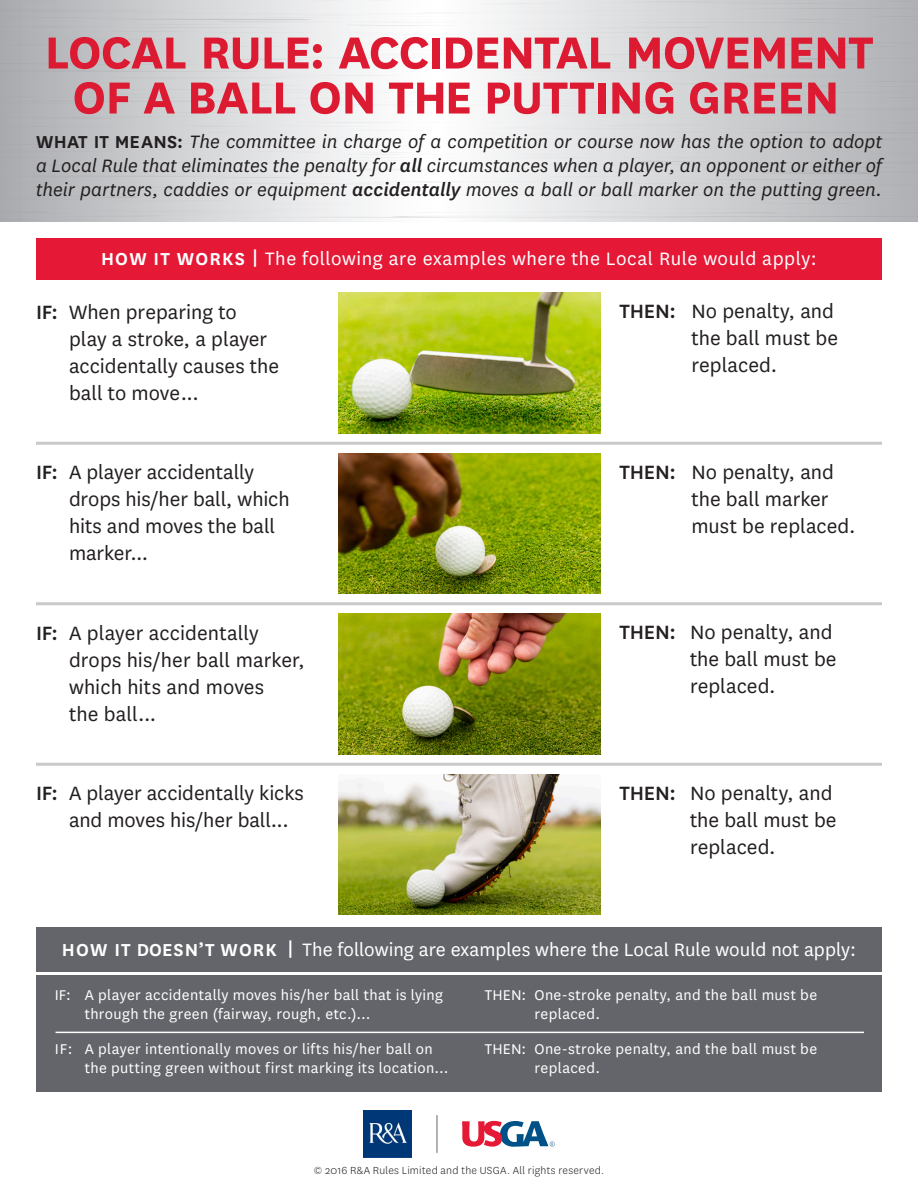
<style>
.page{position:relative;width:918px;height:1188px;background:#fff}
.page>*{position:absolute;margin:0;border:0;box-sizing:border-box;transform-origin:0 0}
.Normal__Web{font:700 52.5px/45px "National";letter-spacing:-.02em;color:#dc1a32;text-align:center}
.Normal__Web-2{font:22.5px/27px "National";color:#231f20}
.Normal__Web-3{font:italic 21px/24px "National";color:#231f20;text-align:justify}
.Normal__Web-4{font:21px "National";letter-spacing:.01em;color:#fff}
.Normal__Web-5{font:16.5px/18.8px "National";letter-spacing:.02em;color:#fff}
.t1{font:300 12px "National";letter-spacing:.02em;color:#231f20}
.s1{font-weight:600;font-style:normal;font-size:20.25px}
.s2{font-weight:500}
.s3{font-weight:600;font-size:20.25px}
.s4{font-weight:600;font-size:23.25px}
</style>
<div class="page">
<svg style="left:0;top:0;width:918px;height:222px"></svg>
<div style="left:36px;top:238px;width:846px;height:42px;background:#e51836"></div>
<img style="left:338px;top:292px;width:263px;height:142px">
<img style="left:338px;top:613px;width:263px;height:141px">
<img style="left:338px;top:453px;width:263px;height:141px">
<img style="left:338px;top:774px;width:263px;height:141px">
<div style="left:36px;top:976px;width:846px;height:116px;background:#63656a"></div>
<div style="left:36px;top:927px;width:846px;height:45px;background:#63656a"></div>
<hr style="left:56px;top:1032px;width:808px;height:1px;background:#fff">
<hr style="left:36px;top:763px;width:846px;height:3px;background:#c8c9c9">
<hr style="left:36px;top:602px;width:846px;height:3px;background:#c8c9c9">
<hr style="left:36px;top:442px;width:846px;height:3px;background:#c8c9c9">
<img style="left:363px;top:1111px;width:49px;height:47px">
<svg style="left:462px;top:1121px;width:93px;height:26px"></svg>
<hr style="left:437px;top:1115px;width:1px;height:38px;background:#63656a">
<p class="Normal__Web" style="left:45px;top:26px;width:830px">LOCAL RULE: ACCIDENTAL MOVEMENT<br>OF A BALL ON THE PUTTING GREEN</p>
<p class="Normal__Web-3" style="left:36px;top:129px;width:848px"><span class="s1">WHAT IT MEANS:</span> The committee in charge of a competition or course now has the option to adopt a Local Rule that eliminates the penalty for <span class="s2">all</span> circumstances when a player, an opponent or either of their partners, caddies or equipment <span class="s2">accidentally</span> moves a ball or ball marker on the putting green.</p>
<p class="Normal__Web-4" style="left:101px;top:245px;width:717px"><span class="s3">HOW IT WORKS</span> <span class="s4">|</span> The following are examples where the Local Rule would apply:</p>
<p class="Normal__Web-2" style="left:69px;top:298px;width:212px;text-indent:-33px"><span class="s2">IF:</span> When preparing to play a stroke, a player accidentally causes the ball to move...</p>
<p class="Normal__Web-2" style="left:692px;top:297px;width:148px;text-indent:-72px"><span class="s2">THEN:</span> No penalty, and the ball must be replaced.</p>
<p class="Normal__Web-2" style="left:69px;top:458px;width:222px;text-indent:-33px"><span class="s2">IF:</span> A player accidentally drops his/her ball, which hits and moves the ball marker...</p>
<p class="Normal__Web-2" style="left:692px;top:457px;width:166px;text-indent:-72px"><span class="s2">THEN:</span> No penalty, and the ball marker must be replaced.</p>
<p class="Normal__Web-2" style="left:69px;top:619px;width:237px;text-indent:-33px"><span class="s2">IF:</span> A player accidentally drops his/her ball marker, which hits and moves<br>the ball...</p>
<p class="Normal__Web-2" style="left:690px;top:618px;width:148px;text-indent:-70px"><span class="s2">THEN:</span> No penalty, and the ball must be replaced.</p>
<p class="Normal__Web-2" style="left:69px;top:779px;width:236px;text-indent:-33px"><span class="s2">IF:</span> A player accidentally kicks and moves his/her ball...</p>
<p class="Normal__Web-2" style="left:690px;top:778px;width:148px;text-indent:-70px"><span class="s2">THEN:</span> No penalty, and the ball must be replaced.</p>
<p class="Normal__Web-4" style="left:62px;top:936px;width:796px"><span class="s3">HOW IT DOESN’T WORK</span> <span class="s4">|</span> The following are examples where the Local Rule would not apply:</p>
<p class="Normal__Web-5" style="left:85px;top:985px;width:360px;text-indent:-30px">IF: A player accidentally moves his/her ball that is lying through the green (fairway, rough, etc.)…</p>
<p class="Normal__Web-5" style="left:535px;top:985px;width:284px;text-indent:-50px">THEN: One-stroke penalty, and the ball must be replaced.</p>
<p class="Normal__Web-5" style="left:85px;top:1039px;width:365px;text-indent:-30px">IF: A player intentionally moves or lifts his/her ball on the putting green without first marking its location…</p>
<p class="Normal__Web-5" style="left:535px;top:1039px;width:284px;text-indent:-50px">THEN: One-stroke penalty, and the ball must be replaced.</p>
<p class="t1" style="left:314px;top:1163px;width:292px">© 2016 R&amp;A Rules Limited and the USGA. All rights reserved.</p>
</div>
